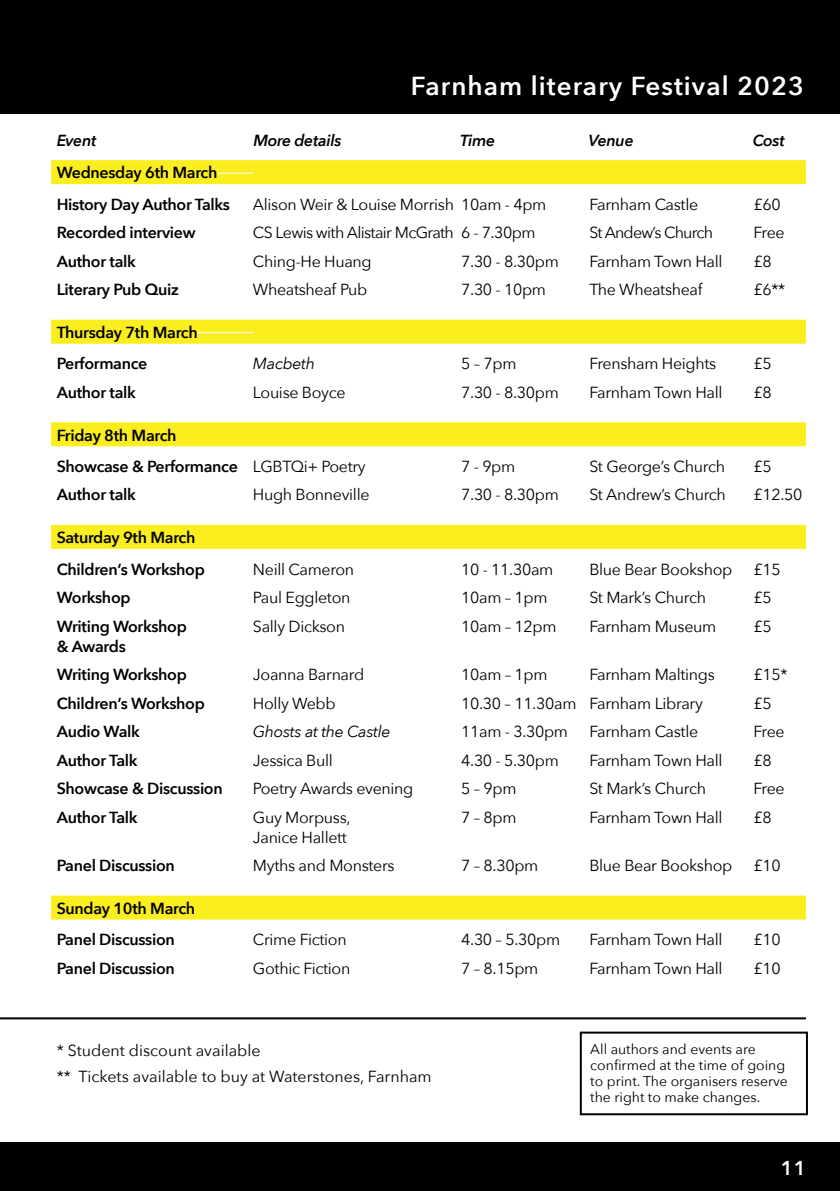
<style>
.page{position:relative;width:840px;height:1191px;background:#fff}
.page>*{position:absolute;margin:0;border:0;box-sizing:border-box;transform-origin:0 0}
.t1{font:600 26px "Avenir Next";letter-spacing:.04em;color:#fff}
.t2{font:600 20px "Avenir Next";color:#fff}
.t3{font:16px "Avenir Next";letter-spacing:-.02em;color:#000}
.t4{font:600 16px/31.4px "Avenir Next";letter-spacing:-.02em;color:#000}
.t5{font:16px/25.6px "Avenir Next";color:#000}
.t6{font:16px "Avenir Next";letter-spacing:-.04em;color:#000}
.t7{font:italic 600 16px "Avenir Next";letter-spacing:-.02em;color:#000}
.t8{font:italic 16px "Avenir Next";letter-spacing:-.02em;color:#000}
.t9{font:16px "Avenir Next";letter-spacing:-.05em;color:#000}
.t10{font:14px/16px "Avenir Next";color:#000}
.s1{font-weight:400}
</style>
<div class="page">
<div style="left:0;top:1142px;width:839px;height:49px;background:#000"></div>
<div style="left:0;top:0;width:839px;height:113px;background:#000"></div>
<div style="left:51px;top:160px;width:754px;height:24px;background:#fbee1e"></div>
<div style="left:51px;top:320px;width:754px;height:24px;background:#fbee1e"></div>
<div style="left:51px;top:422px;width:754px;height:24px;background:#fbee1e"></div>
<div style="left:51px;top:525px;width:754px;height:24px;background:#fbee1e"></div>
<div style="left:51px;top:895px;width:754px;height:24px;background:#fbee1e"></div>
<hr style="left:217px;top:173px;width:36px;height:1px;background:#fff">
<hr style="left:197px;top:332px;width:56px;height:1px;background:#fff">
<div style="left:579px;top:1031px;width:228px;height:84px;border:2px solid #000"></div>
<hr style="left:0;top:1017px;width:805px;height:2px;background:#000">
<h1 class="t1" style="left:410px;top:64px;width:394px">Farnham literary Festival 2023</h1>
<p class="t7" style="left:57px;top:127px;width:41px">Event</p>
<p class="t7" style="left:253px;top:127px;width:90px">More details</p>
<p class="t7" style="left:460px;top:127px;width:36px">Time</p>
<p class="t7" style="left:588px;top:127px;width:47px">Venue</p>
<p class="t7" style="left:752px;top:127px;width:33px">Cost</p>
<p class="t4" style="left:57px;top:157px;width:174px">Wednesday 6th March<br>History Day Author Talks</p>
<p class="t3" style="left:253px;top:191px;width:295px">Alison Weir &amp; Louise Morrish 10am - 4pm</p>
<p class="t3" style="left:589px;top:191px;width:110px">Farnham Castle</p>
<p class="t3" style="left:753px;top:191px;width:29px">£60</p>
<p class="t4" style="left:57px;top:217px;width:140px">Recorded interview</p>
<p class="t6" style="left:253px;top:219px;width:284px">CS Lewis with Alistair McGrath 6 - 7.30pm</p>
<p class="t9" style="left:589px;top:219px;width:125px">St Andew’s Church</p>
<p class="t3" style="left:753px;top:219px;width:33px">Free</p>
<p class="t4" style="left:57px;top:245px;width:80px">Author talk</p>
<p class="t3" style="left:253px;top:248px;width:120px">Ching-He Huang</p>
<p class="t3" style="left:461px;top:248px;width:99px">7.30 - 8.30pm</p>
<p class="t3" style="left:589px;top:248px;width:135px">Farnham Town Hall</p>
<p class="t3" style="left:753px;top:248px;width:20px">£8</p>
<p class="t4" style="left:57px;top:274px;width:123px">Literary Pub Quiz</p>
<p class="t3" style="left:253px;top:276px;width:116px">Wheatsheaf Pub</p>
<p class="t3" style="left:461px;top:276px;width:86px">7.30 - 10pm</p>
<p class="t3" style="left:589px;top:276px;width:115px">The Wheatsheaf</p>
<p class="t3" style="left:753px;top:276px;width:33px">£6**</p>
<p class="t4" style="left:57px;top:316px;width:142px">Thursday 7th March<br>Performance</p>
<p class="t8" style="left:253px;top:350px;width:64px">Macbeth</p>
<p class="t3" style="left:461px;top:350px;width:57px">5 – 7pm</p>
<p class="t3" style="left:589px;top:350px;width:128px">Frensham Heights</p>
<p class="t3" style="left:753px;top:350px;width:20px">£5</p>
<p class="t4" style="left:57px;top:376px;width:80px">Author talk</p>
<p class="t3" style="left:253px;top:379px;width:94px">Louise Boyce</p>
<p class="t3" style="left:461px;top:379px;width:99px">7.30 - 8.30pm</p>
<p class="t3" style="left:589px;top:379px;width:135px">Farnham Town Hall</p>
<p class="t3" style="left:753px;top:379px;width:20px">£8</p>
<p class="t4" style="left:57px;top:419px;width:310px">Friday 8th March<br>Showcase &amp; Performance <span class="s1">LGBTQi+ Poetry</span></p>
<p class="t3" style="left:461px;top:453px;width:56px">7 - 9pm</p>
<p class="t3" style="left:589px;top:453px;width:137px">St George’s Church</p>
<p class="t3" style="left:753px;top:453px;width:20px">£5</p>
<p class="t4" style="left:57px;top:479px;width:80px">Author talk</p>
<p class="t3" style="left:253px;top:481px;width:118px">Hugh Bonneville</p>
<p class="t3" style="left:461px;top:481px;width:99px">7.30 - 8.30pm</p>
<p class="t3" style="left:589px;top:481px;width:138px">St Andrew’s Church</p>
<p class="t3" style="left:753px;top:481px;width:50px">£12.50</p>
<p class="t4" style="left:57px;top:521px;width:149px">Saturday 9th March<br>Children’s Workshop</p>
<p class="t3" style="left:253px;top:555px;width:103px">Neill Cameron</p>
<p class="t3" style="left:461px;top:555px;width:94px">10 - 11.30am</p>
<p class="t3" style="left:589px;top:555px;width:144px">Blue Bear Bookshop</p>
<p class="t3" style="left:753px;top:555px;width:29px">£15</p>
<p class="t4" style="left:57px;top:581px;width:75px">Workshop</p>
<p class="t3" style="left:253px;top:584px;width:99px">Paul Eggleton</p>
<p class="t3" style="left:461px;top:584px;width:88px">10am – 1pm</p>
<p class="t3" style="left:589px;top:584px;width:118px">St Mark’s Church</p>
<p class="t3" style="left:753px;top:584px;width:20px">£5</p>
<p class="t4" style="left:57px;top:610px;width:131px">Writing Workshop</p>
<p class="t3" style="left:253px;top:612px;width:93px">Sally Dickson</p>
<p class="t3" style="left:461px;top:612px;width:97px">10am – 12pm</p>
<p class="t3" style="left:589px;top:612px;width:128px">Farnham Museum</p>
<p class="t3" style="left:753px;top:612px;width:20px">£5</p>
<p class="t4" style="left:57px;top:631px;width:131px;line-height:28.4px">&amp; Awards<br>Writing Workshop</p>
<p class="t3" style="left:253px;top:661px;width:113px">Joanna Barnard</p>
<p class="t3" style="left:461px;top:661px;width:88px">10am – 1pm</p>
<p class="t3" style="left:589px;top:661px;width:127px">Farnham Maltings</p>
<p class="t3" style="left:753px;top:661px;width:35px">£15*</p>
<p class="t4" style="left:57px;top:687px;width:149px">Children’s Workshop</p>
<p class="t3" style="left:253px;top:689px;width:84px">Holly Webb</p>
<p class="t3" style="left:461px;top:689px;width:243px">10.30 – 11.30am Farnham Library</p>
<p class="t3" style="left:753px;top:689px;width:20px">£5</p>
<p class="t4" style="left:57px;top:715px;width:84px">Audio Walk</p>
<p class="t8" style="left:253px;top:718px;width:139px">Ghosts at the Castle</p>
<p class="t3" style="left:461px;top:718px;width:108px">11am - 3.30pm</p>
<p class="t3" style="left:589px;top:718px;width:110px">Farnham Castle</p>
<p class="t3" style="left:753px;top:718px;width:33px">Free</p>
<p class="t4" style="left:57px;top:744px;width:82px">Author Talk</p>
<p class="t3" style="left:253px;top:746px;width:81px">Jessica Bull</p>
<p class="t3" style="left:461px;top:746px;width:99px">4.30 - 5.30pm</p>
<p class="t3" style="left:589px;top:746px;width:135px">Farnham Town Hall</p>
<p class="t3" style="left:753px;top:746px;width:20px">£8</p>
<p class="t4" style="left:57px;top:772px;width:167px">Showcase &amp; Discussion</p>
<p class="t3" style="left:253px;top:775px;width:162px">Poetry Awards evening</p>
<p class="t3" style="left:461px;top:775px;width:57px">5 – 9pm</p>
<p class="t3" style="left:589px;top:775px;width:118px">St Mark’s Church</p>
<p class="t3" style="left:753px;top:775px;width:33px">Free</p>
<p class="t4" style="left:57px;top:801px;width:82px">Author Talk</p>
<p class="t3" style="left:253px;top:803px;width:99px">Guy Morpuss,</p>
<p class="t3" style="left:461px;top:803px;width:57px">7 – 8pm</p>
<p class="t3" style="left:589px;top:803px;width:135px">Farnham Town Hall</p>
<p class="t3" style="left:753px;top:803px;width:20px">£8</p>
<p class="t3" style="left:253px;top:823px;width:95px">Janice Hallett</p>
<p class="t4" style="left:57px;top:849px;width:119px">Panel Discussion</p>
<p class="t3" style="left:253px;top:852px;width:143px">Myths and Monsters</p>
<p class="t3" style="left:461px;top:852px;width:79px">7 – 8.30pm</p>
<p class="t3" style="left:589px;top:852px;width:144px">Blue Bear Bookshop</p>
<p class="t3" style="left:753px;top:852px;width:29px">£10</p>
<p class="t4" style="left:57px;top:892px;width:140px">Sunday 10th March<br>Panel Discussion</p>
<p class="t3" style="left:253px;top:926px;width:95px">Crime Fiction</p>
<p class="t3" style="left:461px;top:926px;width:100px">4.30 – 5.30pm</p>
<p class="t3" style="left:589px;top:926px;width:135px">Farnham Town Hall</p>
<p class="t3" style="left:753px;top:926px;width:29px">£10</p>
<p class="t4" style="left:57px;top:952px;width:119px">Panel Discussion</p>
<p class="t3" style="left:253px;top:954px;width:99px">Gothic Fiction</p>
<p class="t3" style="left:461px;top:954px;width:79px">7 – 8.15pm</p>
<p class="t3" style="left:589px;top:954px;width:135px">Farnham Town Hall</p>
<p class="t3" style="left:753px;top:954px;width:29px">£10</p>
<p class="t5" style="left:57px;top:1037px;width:376px">* Student discount available<br>** Tickets available to buy at Waterstones, Farnham</p>
<p class="t10" style="left:590px;top:1040px;width:199px">All authors and events are confirmed at the time of going to print. The organisers reserve the right to make changes.</p>
<p class="t2" style="left:780px;top:1151px;width:27px">11</p>
</div>
